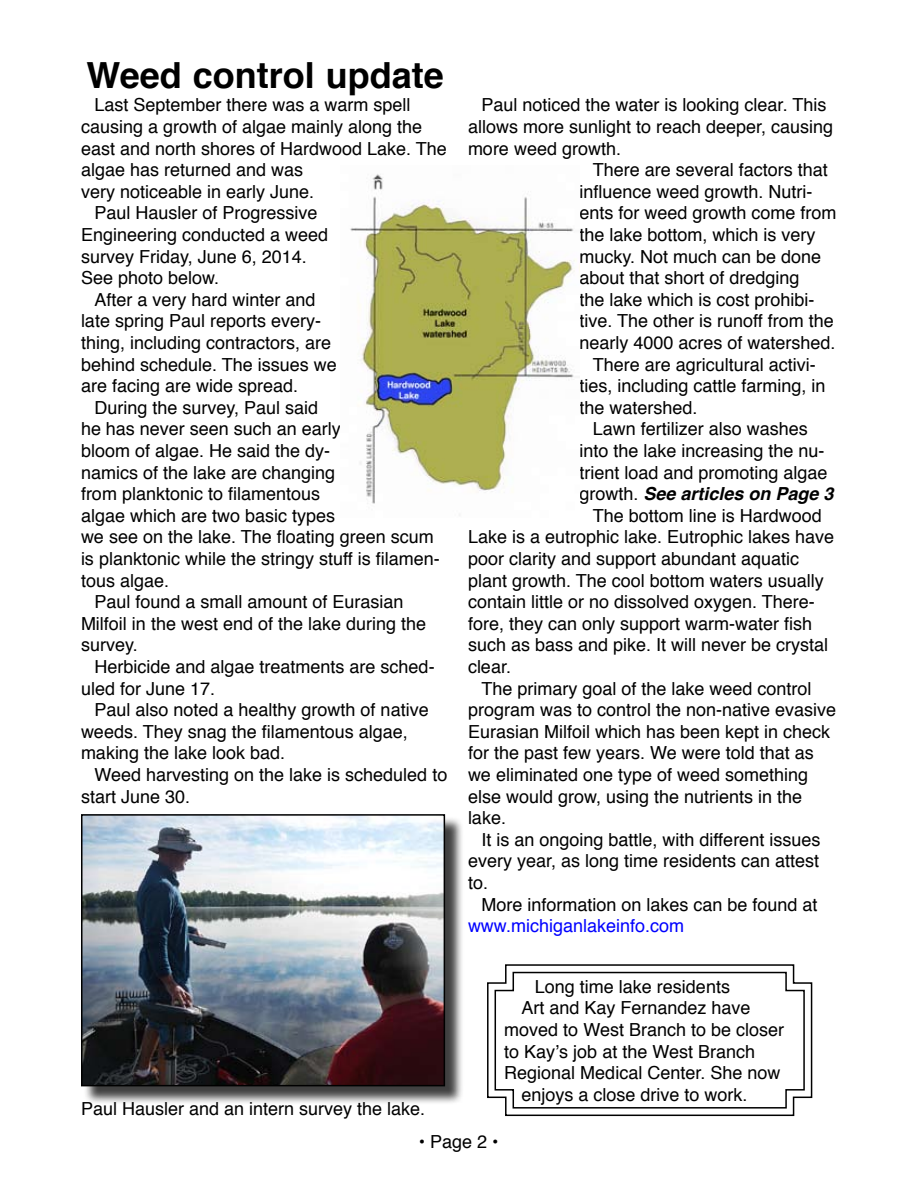
<style>
.page{position:relative;width:918px;height:1188px;background:#fff}
.page>*{position:absolute;margin:0;border:0;box-sizing:border-box;transform-origin:0 0}
.t1{font:700 36px "Helvetica";color:#000}
.t2{font:18px "Helvetica";color:#000}
.t3{font:italic 700 18px "Helvetica";color:#000}
.t4{font:18px "Helvetica";color:#00f}
.s1{font-weight:400;font-style:normal}
</style>
<div class="page">
<div style="left:83px;top:816px;width:387px;height:295px;background:#000;opacity:.75"></div>
<img style="left:84px;top:817px;width:358px;height:266px">
<div style="left:81px;top:814px;width:364px;height:272px;border:2px solid #000"></div>
<img style="left:350px;top:174px;width:226px;height:330px">
<svg style="left:487px;top:964px;width:326px;height:153px"></svg>
<svg style="left:494px;top:971px;width:312px;height:138px"></svg>
<h1 class="t1" style="left:86px;top:47px;width:359px">Weed control update</h1>
<p class="t2" style="left:94px;top:91px;width:318px">Last September there was a warm spell</p>
<p class="t2" style="left:81px;top:113px;width:343px">causing a growth of algae mainly along the</p>
<p class="t2" style="left:81px;top:135px;width:367px">east and north shores of Hardwood Lake. The</p>
<p class="t2" style="left:81px;top:156px;width:224px">algae has returned and was</p>
<p class="t2" style="left:81px;top:178px;width:235px">very noticeable in early June.</p>
<p class="t2" style="left:94px;top:199px;width:225px">Paul Hausler of Progressive</p>
<p class="t2" style="left:81px;top:221px;width:249px">Engineering conducted a weed</p>
<p class="t2" style="left:81px;top:243px;width:227px">survey Friday, June 6, 2014.</p>
<p class="t2" style="left:81px;top:264px;width:140px">See photo below.</p>
<p class="t2" style="left:94px;top:286px;width:223px">After a very hard winter and</p>
<p class="t2" style="left:81px;top:307px;width:242px">late spring Paul reports every-</p>
<p class="t2" style="left:81px;top:329px;width:252px">thing, including contractors, are</p>
<p class="t2" style="left:81px;top:351px;width:257px">behind schedule. The issues we</p>
<p class="t2" style="left:81px;top:372px;width:219px">are facing are wide spread.</p>
<p class="t2" style="left:94px;top:394px;width:225px">During the survey, Paul said</p>
<p class="t2" style="left:81px;top:415px;width:261px">he has never seen such an early</p>
<p class="t2" style="left:81px;top:437px;width:251px">bloom of algae. He said the dy-</p>
<p class="t2" style="left:81px;top:459px;width:256px">namics of the lake are changing</p>
<p class="t2" style="left:81px;top:480px;width:241px">from planktonic to filamentous</p>
<p class="t2" style="left:81px;top:502px;width:256px">algae which are two basic types</p>
<p class="t2" style="left:81px;top:523px;width:354px">we see on the lake. The floating green scum</p>
<p class="t2" style="left:81px;top:545px;width:360px">is planktonic while the stringy stuff is filamen-</p>
<p class="t2" style="left:81px;top:567px;width:90px">tous algae.</p>
<p class="t2" style="left:94px;top:588px;width:311px">Paul found a small amount of Eurasian</p>
<p class="t2" style="left:81px;top:610px;width:347px">Milfoil in the west end of the lake during the</p>
<p class="t2" style="left:81px;top:631px;width:58px">survey.</p>
<p class="t2" style="left:94px;top:653px;width:342px">Herbicide and algae treatments are sched-</p>
<p class="t2" style="left:81px;top:675px;width:136px">uled for June 17.</p>
<p class="t2" style="left:94px;top:696px;width:336px">Paul also noted a healthy growth of native</p>
<p class="t2" style="left:81px;top:718px;width:328px">weeds. They snag the filamentous algae,</p>
<p class="t2" style="left:81px;top:739px;width:206px">making the lake look bad.</p>
<p class="t2" style="left:94px;top:761px;width:354px">Weed harvesting on the lake is scheduled to</p>
<p class="t2" style="left:81px;top:783px;width:111px">start June 30.</p>
<p class="t2" style="left:81px;top:1095px;width:346px">Paul Hausler and an intern survey the lake.</p>
<p class="t2" style="left:482px;top:91px;width:346px">Paul noticed the water is looking clear. This</p>
<p class="t2" style="left:468px;top:113px;width:367px">allows more sunlight to reach deeper, causing</p>
<p class="t2" style="left:468px;top:135px;width:155px">more weed growth.</p>
<p class="t2" style="left:593px;top:156px;width:237px">There are several factors that</p>
<p class="t2" style="left:579px;top:178px;width:235px">influence weed growth. Nutri-</p>
<p class="t2" style="left:579px;top:199px;width:259px">ents for weed growth come from</p>
<p class="t2" style="left:579px;top:221px;width:238px">the lake bottom, which is very</p>
<p class="t2" style="left:579px;top:243px;width:243px">mucky. Not much can be done</p>
<p class="t2" style="left:579px;top:264px;width:222px">about that short of dredging</p>
<p class="t2" style="left:579px;top:286px;width:237px">the lake which is cost prohibi-</p>
<p class="t2" style="left:579px;top:307px;width:256px">tive. The other is runoff from the</p>
<p class="t2" style="left:579px;top:329px;width:258px">nearly 4000 acres of watershed.</p>
<p class="t2" style="left:593px;top:351px;width:225px">There are agricultural activi-</p>
<p class="t2" style="left:579px;top:372px;width:248px">ties, including cattle farming, in</p>
<p class="t2" style="left:579px;top:394px;width:120px">the watershed.</p>
<p class="t2" style="left:593px;top:415px;width:217px">Lawn fertilizer also washes</p>
<p class="t2" style="left:579px;top:437px;width:247px">into the lake increasing the nu-</p>
<p class="t2" style="left:579px;top:459px;width:250px">trient load and promoting algae</p>
<p class="t3" style="left:579px;top:479px;width:256px"><span class="s1">growth.</span> See articles on Page 3</p>
<p class="t2" style="left:593px;top:502px;width:231px">The bottom line is Hardwood</p>
<p class="t2" style="left:468px;top:523px;width:368px">Lake is a eutrophic lake. Eutrophic lakes have</p>
<p class="t2" style="left:468px;top:545px;width:333px">poor clarity and support abundant aquatic</p>
<p class="t2" style="left:468px;top:567px;width:357px">plant growth. The cool bottom waters usually</p>
<p class="t2" style="left:468px;top:588px;width:348px">contain little or no dissolved oxygen. There-</p>
<p class="t2" style="left:468px;top:610px;width:346px">fore, they can only support warm-water fish</p>
<p class="t2" style="left:468px;top:631px;width:362px">such as bass and pike. It will never be crystal</p>
<p class="t2" style="left:468px;top:653px;width:45px">clear.</p>
<p class="t2" style="left:482px;top:675px;width:332px">The primary goal of the lake weed control</p>
<p class="t2" style="left:468px;top:696px;width:370px">program was to control the non-native evasive</p>
<p class="t2" style="left:468px;top:718px;width:364px">Eurasian Milfoil which has been kept in check</p>
<p class="t2" style="left:468px;top:739px;width:347px">for the past few years. We were told that as</p>
<p class="t2" style="left:468px;top:761px;width:342px">we eliminated one type of weed something</p>
<p class="t2" style="left:468px;top:783px;width:336px">else would grow, using the nutrients in the</p>
<p class="t2" style="left:468px;top:804px;width:40px">lake.</p>
<p class="t2" style="left:482px;top:826px;width:340px">It is an ongoing battle, with different issues</p>
<p class="t2" style="left:468px;top:847px;width:353px">every year, as long time residents can attest</p>
<p class="t2" style="left:468px;top:869px;width:22px">to.</p>
<p class="t2" style="left:482px;top:891px;width:338px">More information on lakes can be found at</p>
<p class="t4" style="left:468px;top:912px;width:218px">www.michiganlakeinfo.com</p>
<p class="t2" style="left:535px;top:973px;width:197px">Long time lake residents</p>
<p class="t2" style="left:521px;top:994px;width:231px">Art and Kay Fernandez have</p>
<p class="t2" style="left:504px;top:1016px;width:281px">moved to West Branch to be closer</p>
<p class="t2" style="left:504px;top:1037px;width:252px">to Kay’s job at the West Branch</p>
<p class="t2" style="left:504px;top:1059px;width:278px">Regional Medical Center. She now</p>
<p class="t2" style="left:521px;top:1081px;width:228px">enjoys a close drive to work.</p>
<p class="t2" style="left:419px;top:1127px;width:81px">• Page 2 •</p>
</div>
